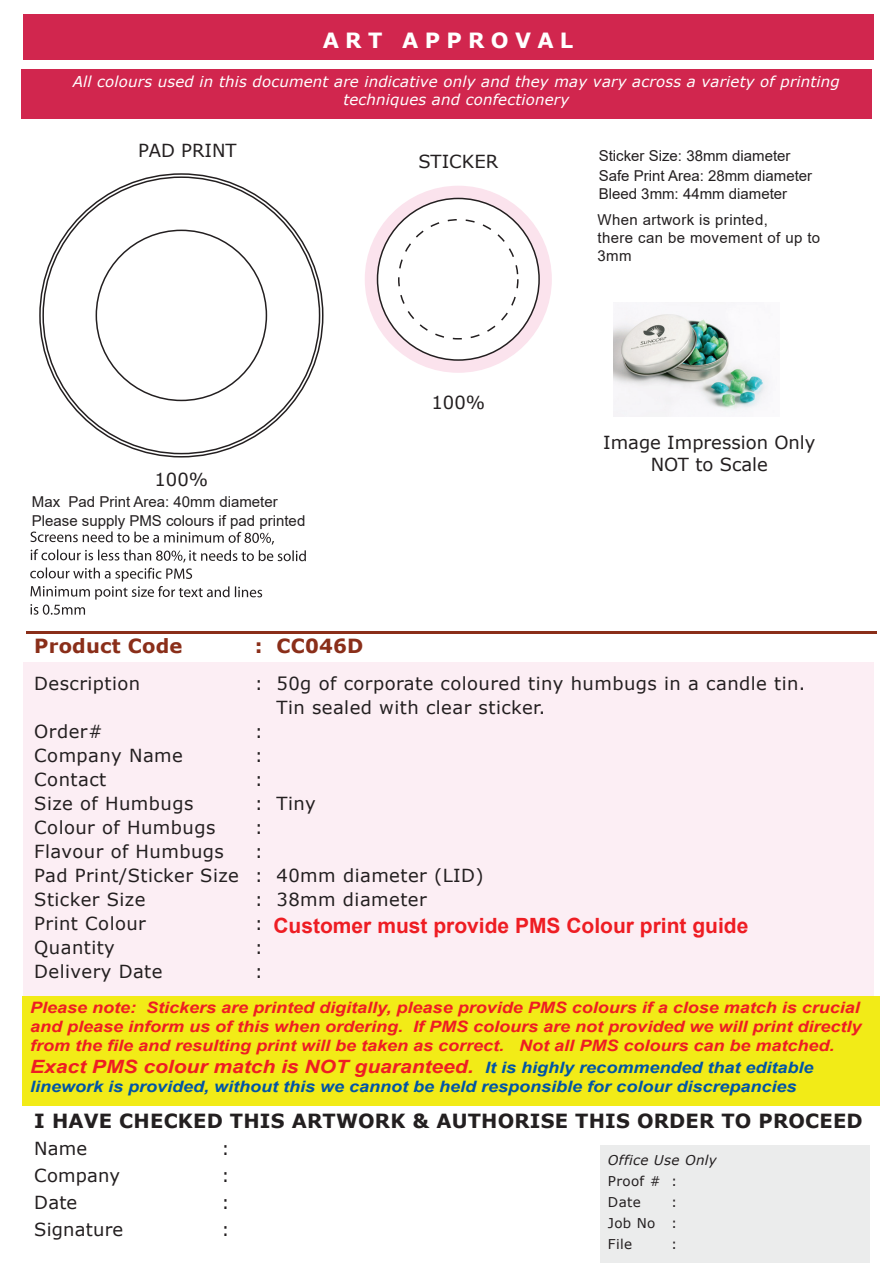
<style>
.page{position:relative;width:893px;height:1263px;background:#fff}
.page>*{position:absolute;margin:0;border:0;box-sizing:border-box;transform-origin:0 0}
.t1{font:700 21px "Arial";color:#ee1d23}
.t2{font:700 21px "Verdana";letter-spacing:.3em;color:#fff}
.t3{font:700 19.5px "Verdana";letter-spacing:.01em;color:#231f20}
.t4{font:700 19.5px "Verdana";letter-spacing:.01em;color:#8a2e19}
.t5{font:italic 700 18.3px "Arial";color:#ee1d23;scale:1.15 1}
.t6{font:18px/24px "Verdana";letter-spacing:.025em;color:#231f20}
.t7{font:18px/21.6px "Verdana";color:#231f20;text-align:center}
.t8{font:italic 700 15.75px/18.9px "Arial";color:#ee1d23;text-align:justify;scale:1.15 1}
.t9{font:italic 700 15.75px "Arial";color:#0154a6;scale:1.15 1}
.t10{font:15px/19.2px "Arial";color:#231f20}
.t11{font:italic 15px/18px "Verdana";letter-spacing:.01em;color:#fff;text-align:center}
.t12{font:15px/18px "Arial";letter-spacing:.025em;color:#231f20}
.t13{font:13.5px/21px "Verdana";letter-spacing:.025em;color:#231f20}
.t14{font:italic 13.5px "Verdana";letter-spacing:.025em;color:#231f20}
.s1{font-size:15.75px;color:#0154a6}
</style>
<div class="page">
<div style="left:23px;top:662px;width:851px;height:343px;background:#fceef4"></div>
<div style="left:600px;top:1145px;width:270px;height:118px;background:#ebecec"></div>
<img style="left:614px;top:308px;width:155px;height:108px">
<div style="left:365px;top:186px;width:187px;height:187px;background:#fbe3ed;border-radius:50%"></div>
<div style="left:377px;top:198px;width:162px;height:162px;background:#fff;border-radius:50%"></div>
<div style="left:398px;top:219px;width:121px;height:120px;border:2px dashed #231f20;border-radius:50%"></div>
<svg style="left:30px;top:531px;width:276px;height:84px"></svg>
<hr style="left:26px;top:632px;width:850px;height:2px;background:#8a2e19">
<div style="left:23px;top:15px;width:850px;height:45px;background:#d1264e"></div>
<div style="left:22px;top:69px;width:850px;height:50px;background:#d1264e"></div>
<div style="left:22px;top:997px;width:858px;height:109px;background:#f2eb17"></div>
<p class="t2" style="left:323px;top:26px;width:252px">ART APPROVAL</p>
<p class="t11" style="left:73px;top:72px;width:769px">All colours used in this document are indicative only and they may vary across a variety of printing techniques and confectionery</p>
<p class="t7" style="left:138px;top:140px;width:100px">PAD PRINT</p>
<p class="t7" style="left:418px;top:151px;width:81px">STICKER</p>
<p class="t6" style="left:155px;top:467px;width:55px">100%</p>
<p class="t10" style="left:32px;top:492px;width:275px">Max Pad Print Area: 40mm diameter<br>Please supply PMS colours if pad printed</p>
<p class="t4" style="left:34px;top:632px;width:150px">Product Code</p>
<p class="t4" style="left:255px;top:632px;width:110px">: CC046D</p>
<p class="t6" style="left:431px;top:390px;width:55px">100%</p>
<p class="t10" style="left:599px;top:146px;width:215px;line-height:19.8px">Sticker Size: 38mm diameter<br>Safe Print Area: 28mm diameter</p>
<p class="t10" style="left:598px;top:181px;width:191px;line-height:25.8px">Bleed 3mm: 44mm diameter<br>When artwork is printed,</p>
<p class="t12" style="left:598px;top:228px;width:224px">there can be movement of up to<br>3mm</p>
<p class="t7" style="left:603px;top:432px;width:214px">Image Impression Only<br>NOT to Scale</p>
<p class="t6" style="left:34px;top:671px;width:108px">Description</p>
<p class="t6" style="left:276px;top:671px;width:530px;text-indent:-22px">: 50g of corporate coloured tiny humbugs in a candle tin.<br>Tin sealed with clear sticker.</p>
<p class="t6" style="left:34px;top:719px;width:70px">Order#</p>
<p class="t6" style="left:255px;top:719px;width:10px">:</p>
<p class="t6" style="left:34px;top:743px;width:150px">Company Name</p>
<p class="t6" style="left:255px;top:743px;width:10px">:</p>
<p class="t6" style="left:34px;top:767px;width:73px">Contact</p>
<p class="t6" style="left:255px;top:767px;width:10px">:</p>
<p class="t6" style="left:34px;top:791px;width:161px">Size of Humbugs</p>
<p class="t6" style="left:255px;top:791px;width:62px">: Tiny</p>
<p class="t6" style="left:34px;top:815px;width:183px">Colour of Humbugs</p>
<p class="t6" style="left:255px;top:815px;width:10px">:</p>
<p class="t6" style="left:34px;top:839px;width:191px">Flavour of Humbugs</p>
<p class="t6" style="left:34px;top:839px;width:451px;text-indent:220px">:<br>Pad Print/Sticker Size : 40mm diameter (LID)<br>Sticker Size</p>
<p class="t6" style="left:255px;top:887px;width:174px">: 38mm diameter</p>
<p class="t6" style="left:34px;top:911px;width:113px">Print Colour</p>
<p class="t6" style="left:255px;top:911px;width:10px">:</p>
<p class="t6" style="left:34px;top:935px;width:82px">Quantity</p>
<p class="t6" style="left:255px;top:935px;width:10px">:</p>
<p class="t6" style="left:34px;top:959px;width:130px">Delivery Date</p>
<p class="t6" style="left:255px;top:959px;width:10px">:</p>
<p class="t1" style="left:273px;top:911px;width:476px">Customer must provide PMS Colour print guide</p>
<p class="t8" style="left:30px;top:998px;width:724px">Please note: Stickers are printed digitally, please provide PMS colours if a close match is crucial and please inform us of this when ordering. If PMS colours are not provided we will print directly from the file and resulting print will be taken as correct. Not all PMS colours can be matched.</p>
<p class="t5" style="left:30px;top:1054px;width:683px">Exact PMS colour match is NOT guaranteed. <span class="s1">It is highly recommended that editable</span></p>
<p class="t9" style="left:30px;top:1075px;width:668px">linework is provided, without this we cannot be held responsible for colour discrepancies</p>
<p class="t3" style="left:34px;top:1107px;width:830px">I HAVE CHECKED THIS ARTWORK &amp; AUTHORISE THIS ORDER TO PROCEED</p>
<p class="t6" style="left:34px;top:1136px;width:55px">Name</p>
<p class="t6" style="left:221px;top:1136px;width:10px">:</p>
<p class="t6" style="left:34px;top:1163px;width:87px">Company</p>
<p class="t6" style="left:221px;top:1163px;width:10px">:</p>
<p class="t6" style="left:34px;top:1190px;width:45px">Date</p>
<p class="t6" style="left:221px;top:1190px;width:10px">:</p>
<p class="t6" style="left:34px;top:1217px;width:91px">Signature</p>
<p class="t6" style="left:221px;top:1217px;width:10px">:</p>
<p class="t14" style="left:608px;top:1150px;width:110px">Office Use Only</p>
<p class="t13" style="left:608px;top:1170px;width:71px">Proof # :<br>Date</p>
<p class="t13" style="left:608px;top:1191px;width:71px;text-align:justify;text-indent:63px">:<br>Job No :<br>File</p>
<p class="t13" style="left:671px;top:1233px;width:8px">:</p>
</div>
